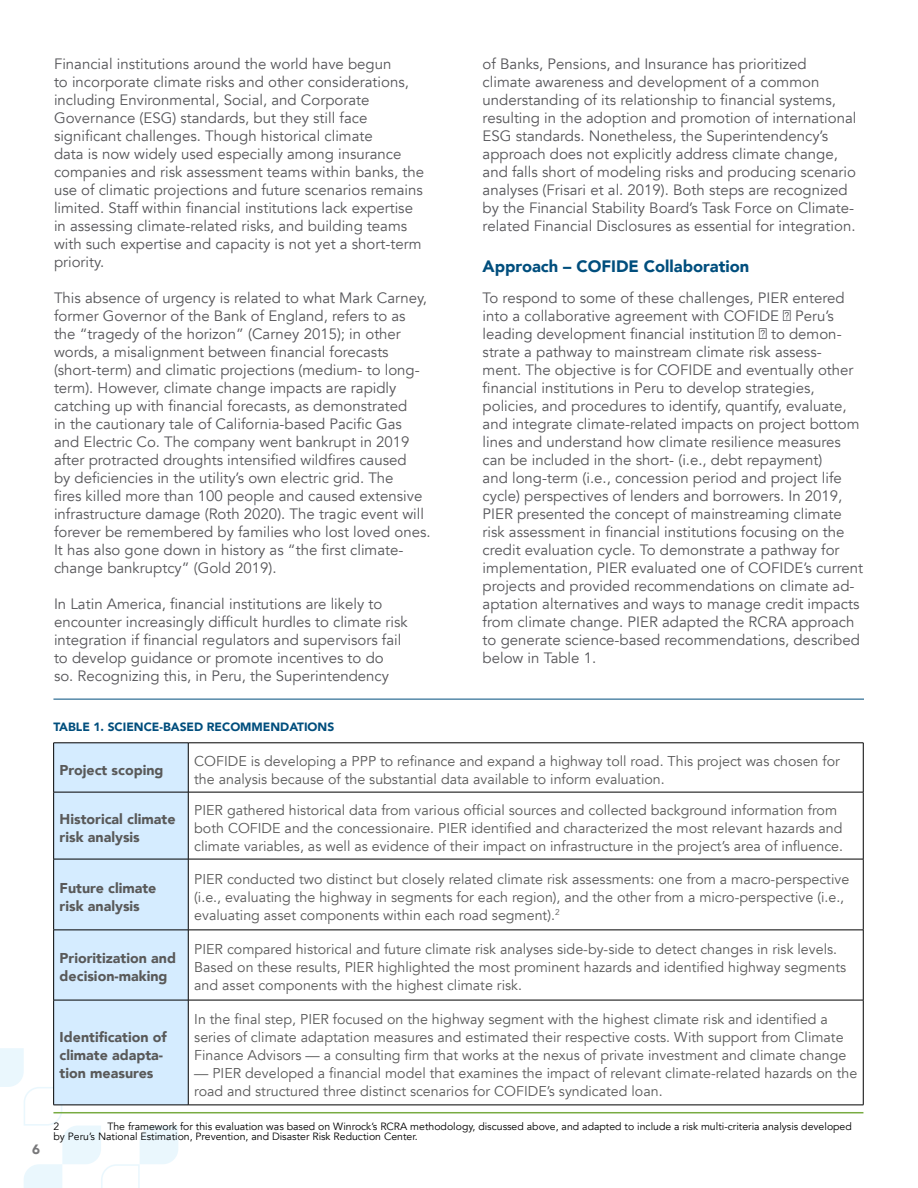
<style>
.page{position:relative;width:918px;height:1188px;background:#fff}
.page>*{position:absolute;margin:0;border:0;box-sizing:border-box;transform-origin:0 0}
.t1{font:900 16.5px "Avenir";color:#004e7d}
.t2{font:15px/18px "Avenir";color:#555559}
.t3{font:14.25px/18px "Avenir";color:#595959}
.t4{font:900 14.25px/18px "Avenir";color:#595959}
.t5{font:900 13.5px "Avenir";color:#78787a}
.t6{font:900 12px "Avenir";color:#004e7d}
.t7{font:10.5px/10.5px "Avenir";color:#000}
</style>
<div class="page">
<svg style="left:0;top:1048px;width:178px;height:140px"></svg>
<div style="left:54px;top:744px;width:134px;height:361px;background:#d5ecff"></div>
<hr style="left:53px;top:743px;width:135px;height:1px;background:#000">
<hr style="left:53px;top:743px;width:1px;height:49px;background:#000">
<hr style="left:188px;top:743px;width:675px;height:1px;background:#000">
<hr style="left:188px;top:743px;width:1px;height:49px;background:#000">
<hr style="left:863px;top:743px;width:1px;height:49px;background:#000">
<hr style="left:53px;top:792px;width:135px;height:1px;background:#000">
<hr style="left:53px;top:792px;width:1px;height:67px;background:#000">
<hr style="left:188px;top:792px;width:675px;height:1px;background:#000">
<hr style="left:188px;top:792px;width:1px;height:67px;background:#000">
<hr style="left:863px;top:792px;width:1px;height:67px;background:#000">
<hr style="left:53px;top:859px;width:135px;height:1px;background:#000">
<hr style="left:53px;top:859px;width:1px;height:71px;background:#000">
<hr style="left:188px;top:859px;width:675px;height:1px;background:#000">
<hr style="left:188px;top:859px;width:1px;height:71px;background:#000">
<hr style="left:863px;top:859px;width:1px;height:71px;background:#000">
<hr style="left:53px;top:930px;width:135px;height:1px;background:#000">
<hr style="left:53px;top:930px;width:1px;height:70px;background:#000">
<hr style="left:188px;top:930px;width:675px;height:1px;background:#000">
<hr style="left:188px;top:930px;width:1px;height:70px;background:#000">
<hr style="left:863px;top:930px;width:1px;height:70px;background:#000">
<hr style="left:53px;top:1000px;width:135px;height:1px;background:#000">
<hr style="left:53px;top:1000px;width:1px;height:105px;background:#000">
<hr style="left:188px;top:1000px;width:675px;height:1px;background:#000">
<hr style="left:188px;top:1000px;width:1px;height:105px;background:#000">
<hr style="left:863px;top:1000px;width:1px;height:105px;background:#000">
<hr style="left:53px;top:1105px;width:135px;height:1px;background:#000">
<hr style="left:188px;top:1105px;width:675px;height:1px;background:#000">
<hr style="left:53px;top:1112px;width:810px;height:1px;background:#78ab42">
<hr style="left:53px;top:699px;width:811px;height:1px;background:#004e7d">
<p class="t2" style="left:54px;top:55px;width:372px">Financial institutions around the world have begun<br>to incorporate climate risks and other considerations, including Environmental, Social, and Corporate Governance (ESG) standards, but they still face significant challenges. Though historical climate<br>data is now widely used especially among insurance companies and risk assessment teams within banks, the use of climatic projections and future scenarios remains limited. Staff within financial institutions lack expertise in assessing climate-related risks, and building teams with such expertise and capacity is not yet a short-term priority.</p>
<p class="t2" style="left:54px;top:289px;width:378px">This absence of urgency is related to what Mark Carney, former Governor of the Bank of England, refers to as the “tragedy of the horizon” (Carney 2015); in other words, a misalignment between financial forecasts (short-term) and climatic projections (medium- to long&shy;term). However, climate change impacts are rapidly catching up with financial forecasts, as demonstrated<br>in the cautionary tale of California-based Pacific Gas and Electric Co. The company went bankrupt in 2019 after protracted droughts intensified wildfires caused<br>by deficiencies in the utility’s own electric grid. The<br>fires killed more than 100 people and caused extensive infrastructure damage (Roth 2020). The tragic event will forever be remembered by families who lost loved ones.<br>It has also gone down in history as “the first climate&shy;change bankruptcy” (Gold 2019).</p>
<p class="t2" style="left:54px;top:595px;width:355px">In Latin America, financial institutions are likely to encounter increasingly difficult hurdles to climate risk integration if financial regulators and supervisors fail to develop guidance or promote incentives to do<br>so. Recognizing this, in Peru, the Superintendency</p>
<p class="t2" style="left:483px;top:55px;width:375px">of Banks, Pensions, and Insurance has prioritized climate awareness and development of a common understanding of its relationship to financial systems, resulting in the adoption and promotion of international ESG standards. Nonetheless, the Superintendency’s approach does not explicitly address climate change, and falls short of modeling risks and producing scenario analyses (Frisari et al. 2019). Both steps are recognized by the Financial Stability Board’s Task Force on Climate&shy;related Financial Disclosures as essential for integration.</p>
<p class="t1" style="left:483px;top:252px;width:268px">Approach – COFIDE Collaboration</p>
<p class="t2" style="left:483px;top:289px;width:382px">To respond to some of these challenges, PIER entered into a collaborative agreement with COFIDE ─ Peru’s leading development financial institution ─ to demon&shy;strate a pathway to mainstream climate risk assess&shy;ment. The objective is for COFIDE and eventually other financial institutions in Peru to develop strategies, policies, and procedures to identify, quantify, evaluate, and integrate climate-related impacts on project bottom lines and understand how climate resilience measures can be included in the short- (i.e., debt repayment)<br>and long-term (i.e., concession period and project life cycle) perspectives of lenders and borrowers. In 2019, PIER presented the concept of mainstreaming climate risk assessment in financial institutions focusing on the credit evaluation cycle. To demonstrate a pathway for implementation, PIER evaluated one of COFIDE’s current projects and provided recommendations on climate ad&shy;aptation alternatives and ways to manage credit impacts from climate change. PIER adapted the RCRA approach to generate science-based recommendations, described below in Table 1.</p>
<p class="t5" style="left:32px;top:1138px;width:9px">6</p>
<p class="t6" style="left:53px;top:716px;width:282px">TABLE 1. SCIENCE-BASED RECOMMENDATIONS</p>
<p class="t4" style="left:60px;top:760px;width:105px">Project scoping</p>
<p class="t3" style="left:194px;top:752px;width:647px">COFIDE is developing a PPP to refinance and expand a highway toll road. This project was chosen for the analysis because of the substantial data available to inform evaluation.</p>
<p class="t4" style="left:60px;top:809px;width:117px">Historical climate risk analysis</p>
<p class="t3" style="left:194px;top:801px;width:650px">PIER gathered historical data from various official sources and collected background information from both COFIDE and the concessionaire. PIER identified and characterized the most relevant hazards and climate variables, as well as evidence of their impact on infrastructure in the project’s area of influence.</p>
<p class="t4" style="left:60px;top:878px;width:98px">Future climate risk analysis</p>
<p class="t3" style="left:194px;top:870px;width:657px">PIER conducted two distinct but closely related climate risk assessments: one from a macro-perspective (i.e., evaluating the highway in segments for each region), and the other from a micro-perspective (i.e., evaluating asset components within each road segment).<sup>2</sup></p>
<p class="t4" style="left:60px;top:949px;width:118px">Prioritization and decision-making</p>
<p class="t3" style="left:194px;top:940px;width:653px">PIER compared historical and future climate risk analyses side-by-side to detect changes in risk levels.<br>Based on these results, PIER highlighted the most prominent hazards and identified highway segments and asset components with the highest climate risk.</p>
<p class="t4" style="left:60px;top:1027px;width:109px">Identification of climate adapta&shy;tion measures</p>
<p class="t3" style="left:194px;top:1010px;width:654px">In the final step, PIER focused on the highway segment with the highest climate risk and identified a series of climate adaptation measures and estimated their respective costs. With support from Climate<br>Finance Advisors — a consulting firm that works at the nexus of private investment and climate change</p>
<p class="t3" style="left:194px;top:1064px;width:664px">— PIER developed a financial model that examines the impact of relevant climate-related hazards on the road and structured three distinct scenarios for COFIDE’s syndicated loan.</p>
<p class="t7" style="left:53px;top:1121px;width:800px;text-indent:54px">The framework for this evaluation was based on Winrock’s RCRA methodology, discussed above, and adapted to include a risk multi-criteria analysis developed by Peru’s National Estimation, Prevention, and Disaster Risk Reduction Center.</p>
<p class="t7" style="left:53px;top:1121px;width:7px">2</p>
</div>
